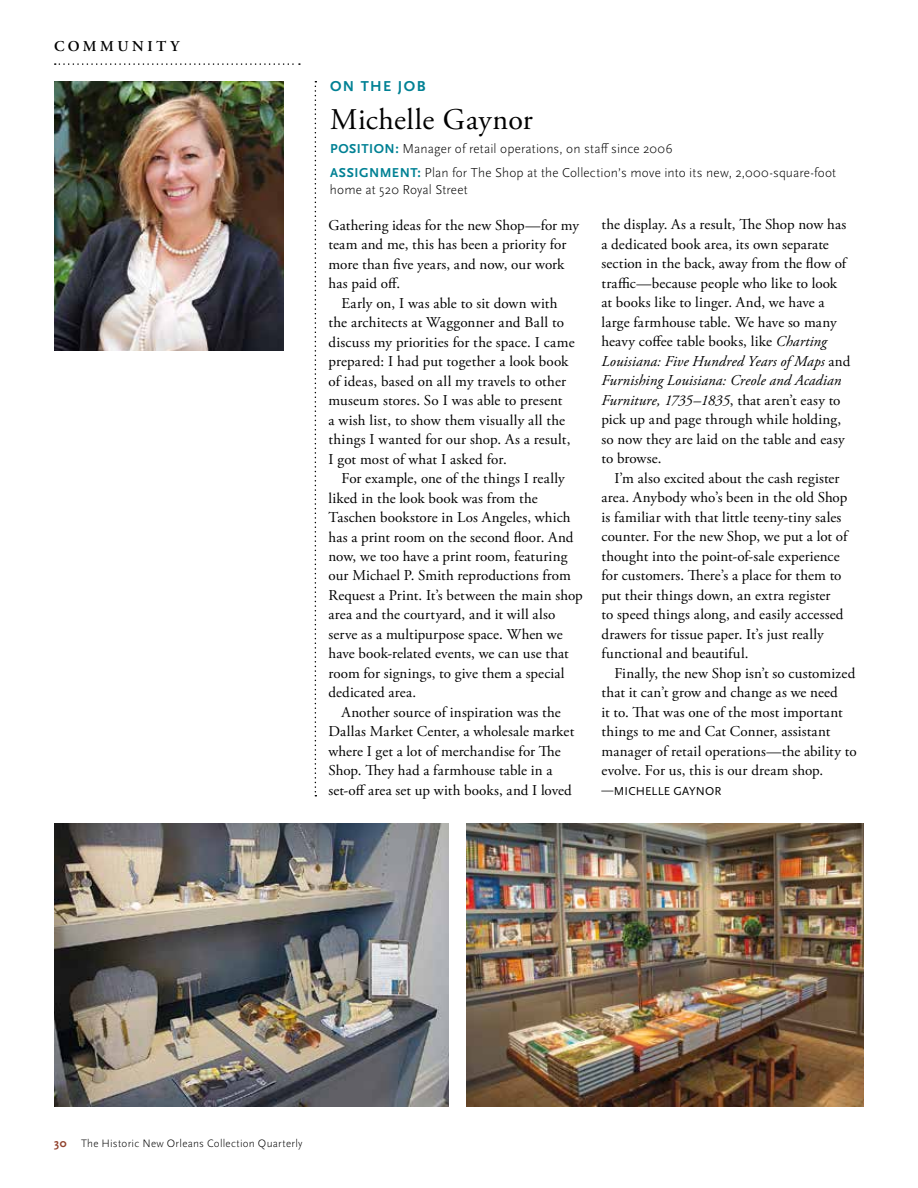
<style>
.page{position:relative;width:918px;height:1188px;background:#fff}
.page>*{position:absolute;margin:0;border:0;box-sizing:border-box;transform-origin:0 0}
.t1{font:30px "Adobe Garamond Pro";letter-spacing:.015em;color:#000}
.t2{font:15px/19.5px "Adobe Garamond Pro";letter-spacing:.01em;color:#000}
.t3{font:600 15px "Adobe Garamond Pro";letter-spacing:.23em;color:#000}
.t4{font:700 15px "Scala Sans OT";letter-spacing:.095em;color:#008194}
.t5{font:300 13.5px/24px "Scala Sans OT";letter-spacing:.01em;color:#000}
.t6{font:12px "Scala Sans OT";letter-spacing:.015em;color:#000}
.t7{font:300 11.25px "Scala Sans OT";letter-spacing:.025em;color:#000}
.s1{font-weight:700;color:#008194}
.s2{font-style:italic}
.s3{font-weight:700;font-size:12px;color:#91432e}
</style>
<div class="page">
<svg style="left:55px;top:63px;width:245px;height:2px"></svg>
<img style="left:54px;top:81px;width:230px;height:270px">
<svg style="left:315px;top:81px;width:1px;height:715px"></svg>
<img style="left:467px;top:824px;width:397px;height:283px">
<img style="left:54px;top:824px;width:394px;height:283px">
<p class="t3" style="left:54px;top:38px;width:127px">COMMUNITY</p>
<p class="t4" style="left:330px;top:77px;width:97px">ON THE JOB</p>
<h1 class="t1" style="left:330px;top:101px;width:204px">Michelle Gaynor</h1>
<p class="t5" style="left:330px;top:137px;width:508px"><span class="s1">POSITION:</span> Manager of retail operations, on staff since 2006<br><span class="s1">ASSIGNMENT:</span> Plan for The Shop at the Collection’s move into its new, 2,000-square-foot</p>
<p class="t5" style="left:330px;top:178px;width:139px">home at 520 Royal Street</p>
<p class="t2" style="left:328px;top:216px;width:252px">Gathering ideas for the new Shop—for my team and me, this has been a priority for more than five years, and now, our work has paid off.</p>
<p class="t2" style="left:328px;top:294px;width:248px;text-indent:13px">Early on, I was able to sit down with the architects at Waggonner and Ball to discuss my priorities for the space. I came prepared: I had put together a look book of ideas, based on all my travels to other museum stores. So I was able to present<br>a wish list, to show them visually all the things I wanted for our shop. As a result, I got most of what I asked for.</p>
<p class="t2" style="left:328px;top:469px;width:256px;text-indent:13px">For example, one of the things I really liked in the look book was from the Taschen bookstore in Los Angeles, which has a print room on the second floor. And now, we too have a print room, featuring our Michael P. Smith reproductions from Request a Print. It’s between the main shop area and the courtyard, and it will also serve as a multipurpose space. When we have book-related events, we can use that room for signings, to give them a special dedicated area.</p>
<p class="t2" style="left:328px;top:703px;width:247px;text-indent:13px">Another source of inspiration was the Dallas Market Center, a wholesale market where I get a lot of merchandise for The Shop. They had a farmhouse table in a set-off area set up with books, and I loved</p>
<p class="t2" style="left:602px;top:216px;width:250px">the display. As a result, The Shop now has a dedicated book area, its own separate section in the back, away from the flow of traffic—because people who like to look at books like to linger. And, we have a large farmhouse table. We have so many heavy coffee table books, like <span class="s2">Charting Louisiana: Five Hundred Years of Maps</span> and <span class="s2">Furnishing Louisiana: Creole and Acadian Furniture, 1735–1835</span>, that aren’t easy to pick up and page through while holding, so now they are laid on the table and easy to browse.</p>
<p class="t2" style="left:602px;top:469px;width:247px;text-indent:13px">I’m also excited about the cash register area. Anybody who’s been in the old Shop is familiar with that little teeny-tiny sales counter. For the new Shop, we put a lot of thought into the point-of-sale experience for customers. There’s a place for them to put their things down, an extra register<br>to speed things along, and easily accessed drawers for tissue paper. It’s just really functional and beautiful.</p>
<p class="t2" style="left:602px;top:664px;width:257px;text-indent:13px">Finally, the new Shop isn’t so customized that it can’t grow and change as we need<br>it to. That was one of the most important things to me and Cat Conner, assistant manager of retail operations—the ability to evolve. For us, this is our dream shop.</p>
<p class="t6" style="left:601px;top:785px;width:122px">—MICHELLE GAYNOR</p>
<p class="t7" style="left:54px;top:1137px;width:250px"><span class="s3">30</span> The Historic New Orleans Collection Quarterly</p>
</div>
